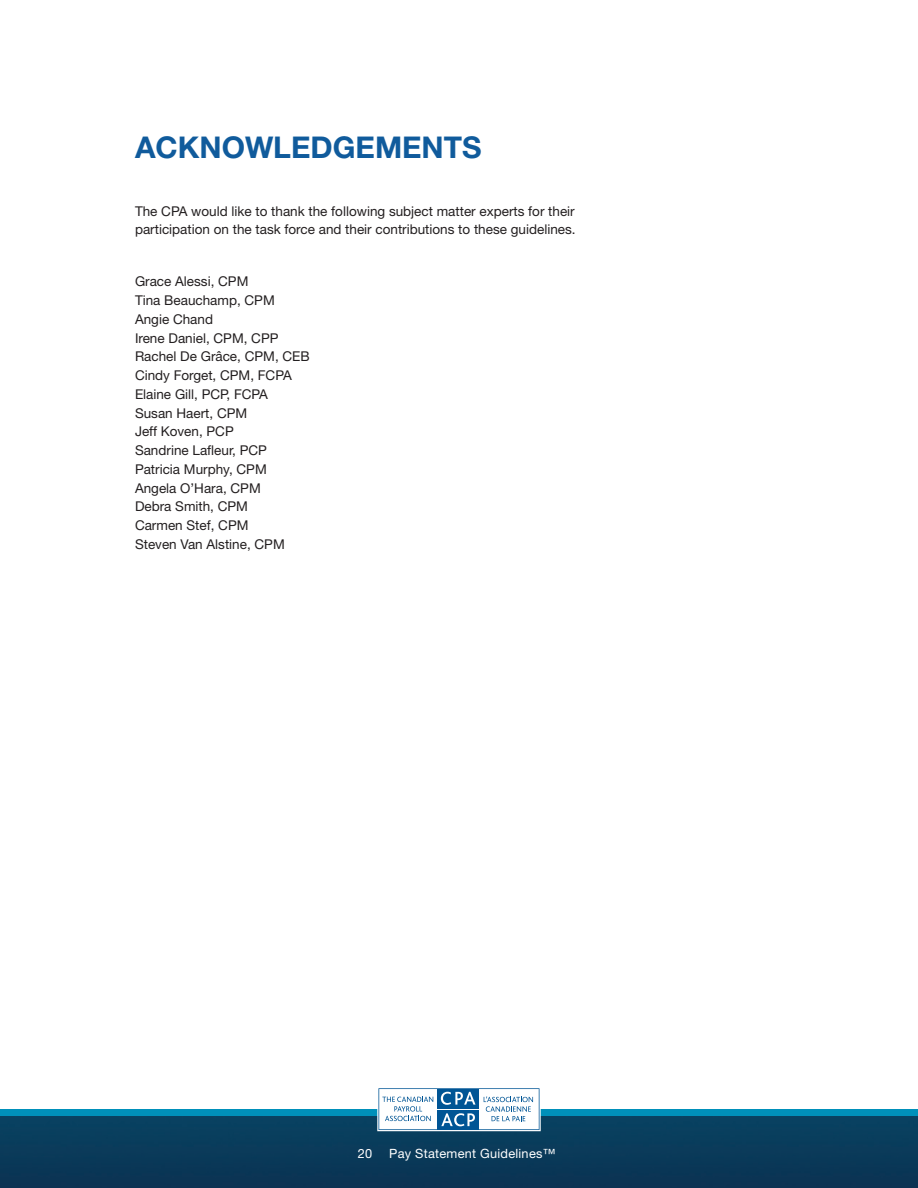
<style>
.page{position:relative;width:918px;height:1188px;background:#fff}
.page>*{position:absolute;margin:0;border:0;box-sizing:border-box;transform-origin:0 0}
.t1{font:700 30px "Helvetica Neue";color:#105b9c}
.t2{font:13.5px/18.8px "Helvetica Neue";color:#231f20}
.t3{font:12.75px "Helvetica Neue";letter-spacing:.02em;color:#fff}
</style>
<div class="page">
<div style="left:0;top:1115px;width:918px;height:73px;background:#093a5a"></div>
<div style="left:0;top:1109px;width:918px;height:6px;background:#0090ba"></div>
<div style="left:377px;top:1087px;width:164px;height:44px;background:#fff"></div>
<svg style="left:378px;top:1088px;width:162px;height:42px"></svg>
<h1 class="t1" style="left:135px;top:129px;width:243px">ACKNOWLE DGEMEN</h1>
<h1 class="t1" style="left:444px;top:129px;width:38px">TS</h1>
<p class="t2" style="left:135px;top:202px;width:442px;line-height:18px">The CPA would like to thank the following subject matter experts for their participation on the task force and their contributions to these guidelines.</p>
<p class="t2" style="left:135px;top:272px;width:176px">Grace Alessi, CPM<br>Tina Beauchamp, CPM<br>Angie Chand<br>Irene Daniel, CPM, CPP<br>Rachel De Grâce, CPM, CEB<br>Cindy Forget, CPM, FCPA<br>Elaine Gill, PCP, FCPA<br>Susan Haert, CPM<br>Jeff Koven, PCP<br>Sandrine Lafleur, PCP<br>Patricia Murphy, CPM<br>Angela O’Hara, CPM<br>Debra Smith, CPM<br>Carmen Stef, CPM<br>Steven Van Alstine, CPM</p>
<p class="t3" style="left:358px;top:1146px;width:16px">20</p>
<p class="t3" style="left:389px;top:1146px;width:168px">Pay Statement Guidelines™</p>
</div>
